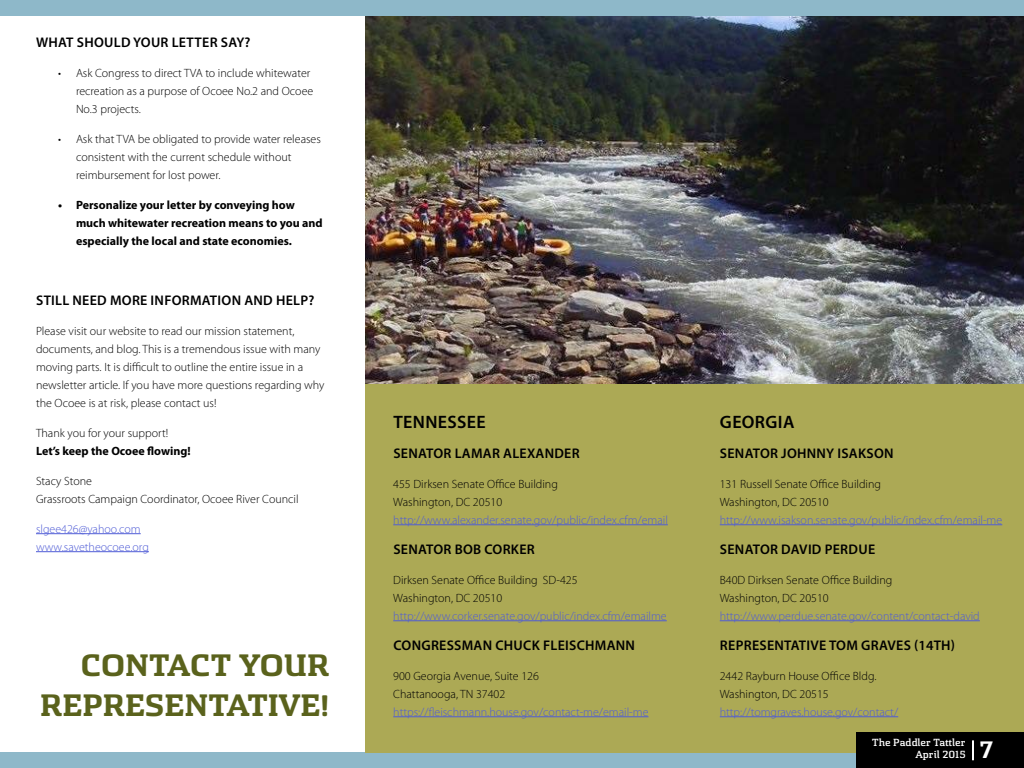
<style>
.page{position:relative;width:1024px;height:768px;background:#fff}
.page>*{position:absolute;margin:0;border:0;box-sizing:border-box;transform-origin:0 0}
.t1{font:700 30px/40px "Chatype";color:#5a621c;text-align:right}
.t2{font:700 23px "Chatype";color:#fff}
.t3{font:600 18px "Myriad Pro";letter-spacing:.02em;color:#000}
.t4{font:600 14px "Myriad Pro";letter-spacing:.02em;color:#000}
.t5{font:300 12px/18px "Myriad Pro";color:#000}
.t6{font:300 12px/18px "Myriad Pro";color:#4f5cd6}
.t7{font:700 12px/18px "Myriad Pro";color:#000}
.t8{font:500 10px/12px "Chatype";color:#fff;text-align:right}
</style>
<div class="page">
<div style="left:0;top:752px;width:1024px;height:16px;background:#8eb8c9"></div>
<div style="left:0;top:0;width:1024px;height:16px;background:#8eb8c9"></div>
<div style="left:366px;top:384px;width:658px;height:368px;background:#aca955"></div>
<hr style="left:393px;top:524px;width:275px;height:1px;background:#4f5cd6">
<hr style="left:393px;top:620px;width:274px;height:1px;background:#4f5cd6">
<hr style="left:393px;top:716px;width:256px;height:1px;background:#4f5cd6">
<hr style="left:36px;top:533px;width:105px;height:1px;background:#4f5cd6">
<hr style="left:36px;top:551px;width:113px;height:1px;background:#4f5cd6">
<hr style="left:720px;top:524px;width:282px;height:1px;background:#4f5cd6">
<hr style="left:720px;top:620px;width:260px;height:1px;background:#4f5cd6">
<hr style="left:720px;top:716px;width:178px;height:1px;background:#4f5cd6">
<img style="left:366px;top:16px;width:658px;height:368px">
<div style="left:856px;top:732px;width:168px;height:36px;background:#000"></div>
<hr style="left:972px;top:740px;width:2px;height:20px;background:#fff">
<p class="t4" style="left:36px;top:33px;width:216px">WHAT SHOULD YOUR LETTER SAY?</p>
<p class="t5" style="left:76px;top:64px;width:239px;text-indent:-18px">• Ask Congress to direct TVA to include whitewater recreation as a purpose of Ocoee No.2 and Ocoee<br>No.3 projects.</p>
<p class="t5" style="left:76px;top:130px;width:246px;text-indent:-18px">• Ask that TVA be obligated to provide water releases consistent with the current schedule without reimbursement for lost power.</p>
<p class="t7" style="left:76px;top:195px;width:248px;text-indent:-18px">• Personalize your letter by conveying how much whitewater recreation means to you and especially the local and state economies.</p>
<p class="t4" style="left:36px;top:291px;width:280px">STILL NEED MORE INFORMATION AND HELP?</p>
<p class="t5" style="left:36px;top:322px;width:290px">Please visit our website to read our mission statement, documents, and blog. This is a tremendous issue with many moving parts. It is difficult to outline the entire issue in a newsletter article. If you have more questions regarding why the Ocoee is at risk, please contact us!</p>
<p class="t5" style="left:36px;top:424px;width:134px">Thank you for your support!</p>
<p class="t7" style="left:36px;top:441px;width:156px">Let’s keep the Ocoee flowing!</p>
<p class="t5" style="left:36px;top:472px;width:264px">Stacy Stone<br>Grassroots Campaign Coordinator, Ocoee River Council</p>
<p class="t6" style="left:36px;top:520px;width:114px">slgee426@yahoo.com www.savetheocoee.org</p>
<h1 class="t1" style="left:40px;top:646px;width:291px">CONTACT YOUR<br>REPRESENTATIVE!</h1>
<h3 class="t3" style="left:393px;top:410px;width:94px">TENNESSEE</h3>
<p class="t4" style="left:393px;top:444px;width:188px">SENATOR LAMAR ALEXANDER</p>
<p class="t5" style="left:393px;top:475px;width:166px">455 Dirksen Senate Office Building<br>Washington, DC 20510</p>
<p class="t6" style="left:393px;top:511px;width:276px">http://www.alexander.senate.gov/public/index.cfm/email</p>
<p class="t4" style="left:393px;top:540px;width:143px">SENATOR BOB CORKER</p>
<p class="t5" style="left:393px;top:571px;width:186px">Dirksen Senate Office Building SD-425<br>Washington, DC 20510</p>
<p class="t6" style="left:393px;top:607px;width:275px">http://www.corker.senate.gov/public/index.cfm/emailme</p>
<p class="t4" style="left:393px;top:636px;width:243px">CONGRESSMAN CHUCK FLEISCHMANN</p>
<p class="t5" style="left:393px;top:667px;width:147px">900 Georgia Avenue, Suite 126<br>Chattanooga, TN 37402</p>
<p class="t6" style="left:393px;top:703px;width:257px">https://fleischmann.house.gov/contact-me/email-me</p>
<h3 class="t3" style="left:720px;top:410px;width:76px">GEORGIA</h3>
<p class="t4" style="left:720px;top:444px;width:175px">SENATOR JOHNNY ISAKSON</p>
<p class="t5" style="left:720px;top:475px;width:163px">131 Russell Senate Office Building<br>Washington, DC 20510</p>
<p class="t6" style="left:720px;top:511px;width:284px">http://www.isakson.senate.gov/public/index.cfm/email-me</p>
<p class="t4" style="left:720px;top:540px;width:157px">SENATOR DAVID PERDUE</p>
<p class="t5" style="left:720px;top:571px;width:174px">B40D Dirksen Senate Office Building<br>Washington, DC 20510</p>
<p class="t6" style="left:720px;top:607px;width:262px">http://www.perdue.senate.gov/content/contact-david</p>
<p class="t4" style="left:720px;top:636px;width:237px">REPRESENTATIVE TOM GRAVES (14TH)</p>
<p class="t5" style="left:720px;top:667px;width:158px">2442 Rayburn House Office Bldg.<br>Washington, DC 20515</p>
<p class="t6" style="left:720px;top:703px;width:180px">http://tomgraves.house.gov/contact/</p>
<h2 class="t2" style="left:980px;top:736px;width:14px">7</h2>
<p class="t8" style="left:872px;top:737px;width:95px">The Paddler Tattler<br>April 2015</p>
</div>
